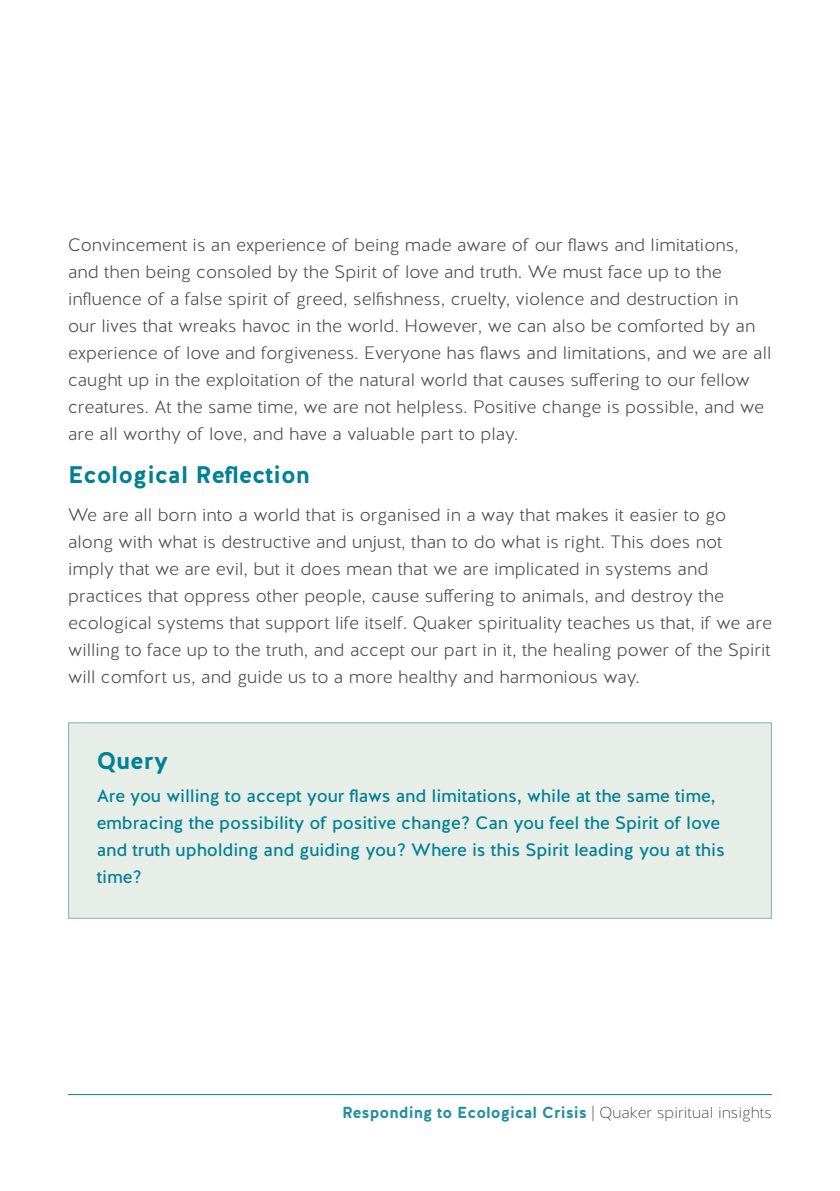
<style>
.page{position:relative;width:840px;height:1191px;background:#fff}
.page>*{position:absolute;margin:0;border:0;box-sizing:border-box;transform-origin:0 0}
.Booking_Info{font:700 24px "Halis R";color:#008195}
.Body_Copy_Brochure{font:300 18px/27px "Halis R";color:#4b4c4d}
.Body_Copy_Brochure-2{font:18px/27px "Halis R";letter-spacing:-.01em;color:#008195}
.Body_Copy_Brochure-3{font:700 16px "Halis R";color:#258fa2}
.s1{font-weight:300;color:#4b4c4d}
.s2{font-weight:200;color:#4b4c4d}
</style>
<div class="page">
<div style="left:68px;top:723px;width:703px;height:195px;background:#e7ede7"></div>
<div style="left:68px;top:722px;width:703px;height:196px;border:1px solid #80b3c2"></div>
<hr style="left:68px;top:1094px;width:703px;height:1px;background:#008195">
<p class="Body_Copy_Brochure" style="left:68px;top:231px;width:704px">Convincement is an experience of being made aware of our flaws and limitations, and then being consoled by the Spirit of love and truth. We must face up to the influence of a false spirit of greed, selfishness, cruelty, violence and destruction in<br>our lives that wreaks havoc in the world. However, we can also be comforted by an experience of love and forgiveness. Everyone has flaws and limitations, and we are all caught up in the exploitation of the natural world that causes suffering to our fellow creatures. At the same time, we are not helpless. Positive change is possible, and we are all worthy of love, and have a valuable part to play.</p>
<p class="Booking_Info" style="left:68px;top:459px;width:243px">Ecological Reflection</p>
<p class="Body_Copy_Brochure" style="left:68px;top:502px;width:705px">We are all born into a world that is organised in a way that makes it easier to go along with what is destructive and unjust, than to do what is right. This does not imply that we are evil, but it does mean that we are implicated in systems and practices that oppress other people, cause suffering to animals, and destroy the ecological systems that support life itself. Quaker spirituality teaches us that, if we are willing to face up to the truth, and accept our part in it, the healing power of the Spirit will comfort us, and guide us to a more healthy and harmonious way.</p>
<p class="Booking_Info" style="left:97px;top:745px;width:73px">Query</p>
<p class="Body_Copy_Brochure-2" style="left:97px;top:782px;width:629px">Are you willing to accept your flaws and limitations, while at the same time, embracing the possibility of positive change? Can you feel the Spirit of love and truth upholding and guiding you? Where is this Spirit leading you at this time?</p>
<p class="Body_Copy_Brochure-3" style="left:342px;top:1102px;width:431px">Responding to Ecological Crisis <span class="s1">|</span> <span class="s2">Quaker spiritual insights</span></p>
</div>
